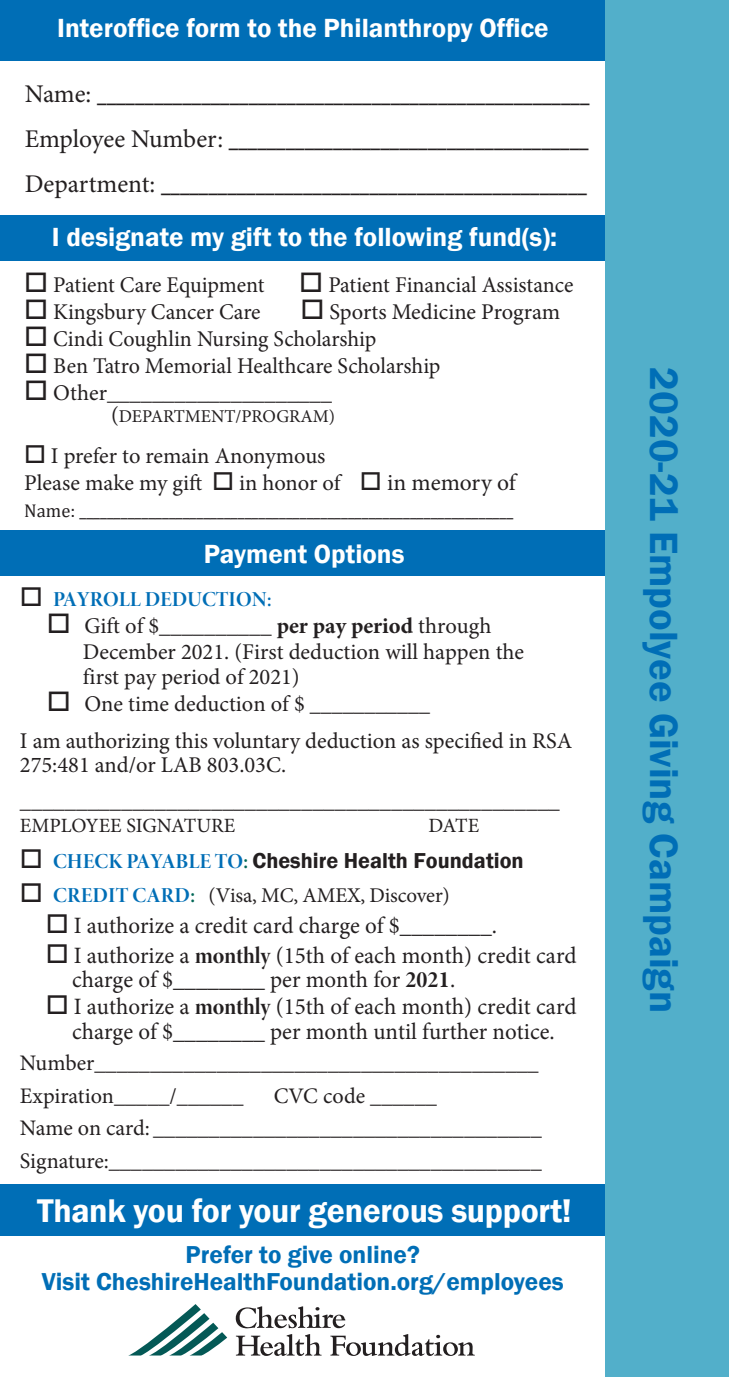
<style>
.page{position:relative;width:729px;height:1377px;background:#fff}
.page>*{position:absolute;margin:0;border:0;box-sizing:border-box;transform-origin:0 0}
.t1{font:600 40.5px "Franklin Gothic";color:#006eb6}
.t2{font:600 33.75px "Franklin Gothic";letter-spacing:-.01em;color:#fff}
.t3{font:600 27px "Franklin Gothic";color:#fff}
.t4{font:25.43px/45px "Cambria";color:#231f20}
.t5{font:600 25.2px/27.9px "Franklin Gothic";color:#006eb6;text-align:center}
.t6{font:23.4px/24.5px "Minion Pro";color:#231f20}
.t7{font:22.5px/25.7px "Minion Pro";color:#231f20}
.t8{font:22.28px/32.4px "Minion Pro";color:#231f20}
.t9{font:600 22.28px "Franklin Gothic";color:#231f20}
.t10{font:21.38px "Minion Pro Bold Disp";color:#006eb6}
.t11{font:20.93px "Minion Pro";letter-spacing:-.01em;color:#231f20}
.t12{font:20.25px "Minion Pro";letter-spacing:-.005em;color:#231f20}
.t13{font:18.45px "Cambria";color:#231f20}
.t14{font:18px "Minion Pro";color:#231f20}
.s1{font-family:"Minion Pro"}
.s2{font-size:22.5px}
.s3{font-size:23.62px}
.s4{color:#231f20}
.s5{font-weight:700}
.s6{font-family:"Minion Pro Bold Disp";font-weight:400;font-size:21.38px;color:#006eb6}
.s7{font-family:"Minion Pro Bold Disp";font-weight:400;color:#006756}
.s8{font-family:"Minion Pro Bold Disp";font-size:21.38px;color:#006eb6}
.s9{font-family:"Minion Pro Bold Disp";font-size:22.28px;color:#006756}
.s10{font-family:"Minion Pro Bold Disp"}
</style>
<div class="page">
<div style="left:0;top:1184px;width:630px;height:52px;background:#006eb6"></div>
<div style="left:0;top:531px;width:630px;height:45px;background:#006eb6"></div>
<div style="left:0;top:215px;width:630px;height:46px;background:#006eb6"></div>
<div style="left:0;top:0;width:630px;height:61px;background:#006eb6"></div>
<svg style="left:128px;top:1304px;width:99px;height:52px"></svg>
<svg style="left:236px;top:1306px;width:109px;height:22px"></svg>
<svg style="left:236px;top:1334px;width:86px;height:22px"></svg>
<svg style="left:330px;top:1334px;width:145px;height:22px"></svg>
<div style="left:605px;top:0;width:124px;height:1377px;background:#52afca"></div>
<p class="t3" style="left:57px;top:11px;width:493px">Interoffice form to the Philanthropy Office</p>
<p class="t4" style="left:25px;top:70px;width:566px"><span class="s1">Name:</span> ____________________________________________________<br><span class="s1">Employee Number:</span> ______________________________________</p>
<p class="t4" style="left:25px;top:161px;width:564px"><span class="s1">Department:</span> _____________________________________________</p>
<p class="t3" style="left:52px;top:220px;width:507px">I designate my gift to the following fund(s):</p>
<p class="t7" style="left:24px;top:272px;width:242px">□ Patient Care Equipment</p>
<p class="t7" style="left:299px;top:272px;width:276px">□ Patient Financial Assistance</p>
<p class="t7" style="left:24px;top:299px;width:238px">□ Kingsbury Cancer Care</p>
<p class="t7" style="left:300px;top:299px;width:261px">□ Sports Medicine Program</p>
<p class="t7" style="left:24px;top:326px;width:354px">□ Cindi Coughlin Nursing Scholarship</p>
<p class="t7" style="left:24px;top:353px;width:418px">□ Ben Tatro Memorial Healthcare Scholarship</p>
<p class="t7" style="left:24px;top:380px;width:309px">□ Other____________________</p>
<p class="t14" style="left:111px;top:404px;width:226px"><span class="s2">(</span>DEPARTMENT/PROGRAM)</p>
<p class="t7" style="left:24px;top:443px;width:303px">□ I prefer to remain Anonymous</p>
<p class="t7" style="left:24px;top:470px;width:493px">Please make my gift □ in honor of □ <span class="s3">in memory of</span></p>
<p class="t13" style="left:24px;top:499px;width:491px">Name: _______________________________________________________________</p>
<p class="t3" style="left:204px;top:538px;width:202px">Payment Options</p>
<p class="t10" style="left:20px;top:586px;width:253px"><span class="s4">□</span> PAYROLL DEDUCTION:</p>
<p class="t7" style="left:83px;top:613px;width:443px;text-indent:-36px">□ Gift of $__________ <span class="s5">per pay period</span> through<br>December 2021. (First deduction will happen the first pay period of 2021)</p>
<p class="t7" style="left:47px;top:691px;width:385px">□ One time deduction of $ ___________</p>
<p class="t7" style="left:20px;top:728px;width:554px;line-height:24.8px">I am authorizing this voluntary deduction as specified in RSA<br>275:481 and/or LAB 803.03C.</p>
<p class="t7" style="left:20px;top:788px;width:541px">________________________________________________</p>
<p class="t12" style="left:20px;top:812px;width:217px">EMPLOYEE SIGNATURE</p>
<p class="t12" style="left:428px;top:812px;width:52px">DATE</p>
<p class="t9" style="left:20px;top:847px;width:505px">□ <span class="s6">CHECK PAYABLE TO</span><span class="s7">:</span> Cheshire Health Foundation</p>
<p class="t11" style="left:20px;top:882px;width:431px">□ <span class="s8">CREDIT CARD</span><span class="s9">:</span> (Visa, MC, AMEX, Discover)</p>
<p class="t6" style="left:46px;top:913px;width:453px">□ I authorize a credit card charge of $________.</p>
<p class="t6" style="left:72px;top:943px;width:506px;text-indent:-26px">□ I authorize a <span class="s10">monthly</span> (15th of each month) credit card charge of $________ per month for <span class="s10">202</span><span class="s5">1</span>.</p>
<p class="t6" style="left:46px;top:995px;width:532px;text-align:center">□ I authorize a <span class="s10">monthly</span> (15th of each month) credit card charge of $________ per month until further notice.</p>
<p class="t8" style="left:20px;top:1047px;width:520px">Number________________________________________<br>Expiration_____/______</p>
<p class="t8" style="left:274px;top:1079px;width:165px">CVC code ______</p>
<p class="t8" style="left:20px;top:1112px;width:523px">Name on card: ___________________________________<br>Signature:_______________________________________</p>
<p class="t2" style="left:37px;top:1189px;width:536px">Thank you for your generous support!</p>
<p class="t5" style="left:42px;top:1241px;width:523px">Prefer to give online?<br>Visit CheshireHealthFoundation.org/employees</p>
<p class="t1" style="left:688px;top:367px;width:647px;rotate:90deg">2020-21 Empolyee Giving Campaign</p>
</div>
